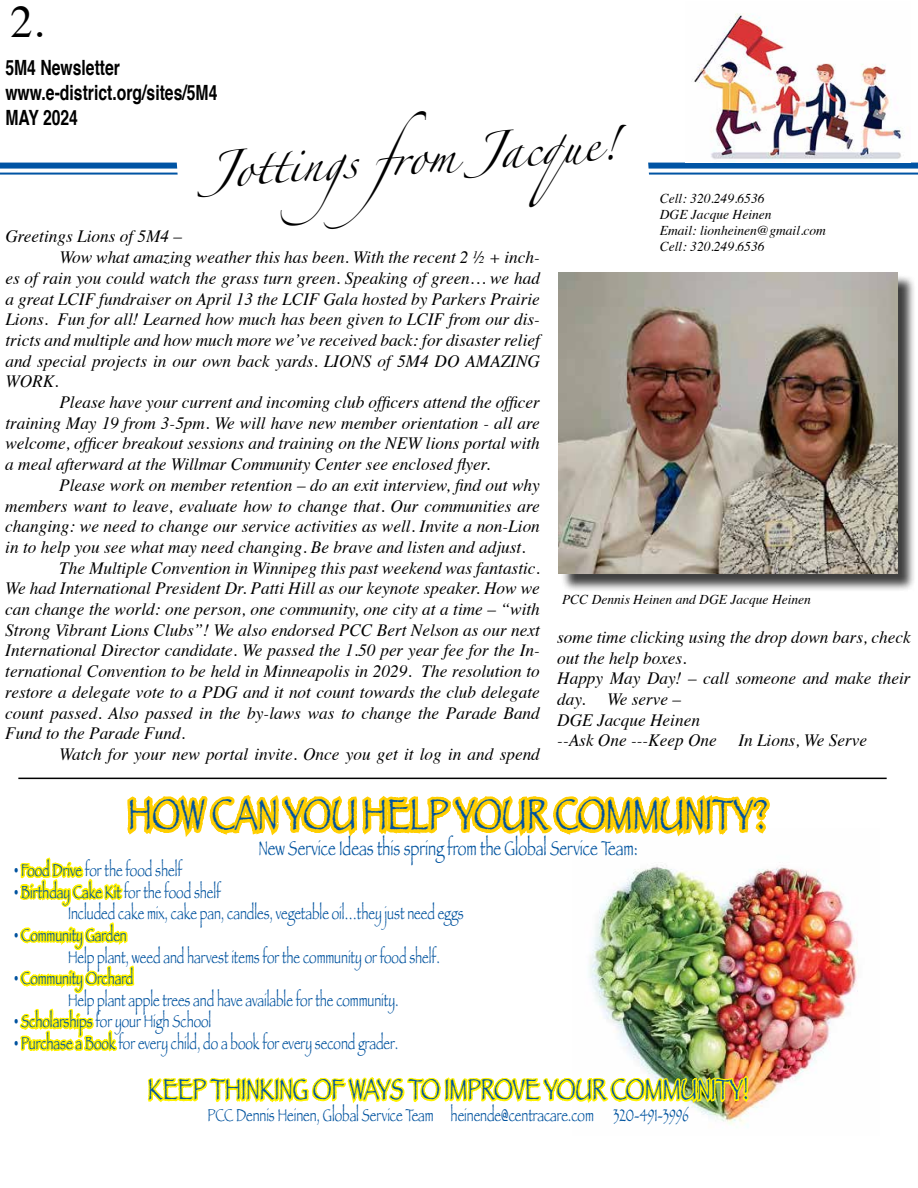
<style>
.page{position:relative;width:918px;height:1188px;background:#fff}
.page>*{position:absolute;margin:0;border:0;box-sizing:border-box;transform-origin:0 0}
.t1{font:condensed 45px "Papyrus";color:#00539f}
.t2{font:45px "Times";color:#000}
.t3{font:33px "Zapfino";color:#000}
.t4{font:condensed 30px "Papyrus";color:#00539f}
.t5{font:condensed 21px "Papyrus";color:#00539f}
.t6{font:700 21px/25.2px "Helvetica";color:#000;scale:.75 1}
.t7{font:condensed 18px/21.6px "Papyrus";color:#00539f}
.t8{font:italic 17.25px/20.7px "Times";color:#000}
.t9{font:italic 13.5px/16.2px "Times";color:#000}
</style>
<div class="page">
<img style="left:775px;top:867px;width:83px;height:226px">
<div style="left:0;top:163px;width:918px;height:6px;background:#0054a4"></div>
<hr style="left:0;top:173px;width:918px;height:2px;background:#0054a4">
<img style="left:692px;top:13px;width:211px;height:147px">
<div style="left:175px;top:162px;width:474px;height:13px;background:#fff"></div>
<div style="left:561px;top:275px;width:355px;height:318px;background:#000;opacity:.75"></div>
<img style="left:558px;top:272px;width:339px;height:302px">
<hr style="left:18px;top:778px;width:869px;height:1px;background:#000">
<svg style="left:18px;top:563px;width:757px;height:564px"></svg>
<h1 class="t2" style="left:10px;top:-20px;width:35px">2.</h1>
<p class="t6" style="left:5px;top:55px;width:284px">5M4 Newsletter www.e-district.org/sites/5M4<br>MAY 2024</p>
<h2 class="t3" style="left:206px;top:157px;width:413px;rotate:-4deg">Jottings from Jacque!</h2>
<p class="t9" style="left:660px;top:189px;width:168px">Cell: 320.249.6536<br>DGE Jacque Heinen<br>Email: lionheinen@gmail.com<br>Cell: 320.249.6536</p>
<p class="t8" style="left:5px;top:225px;width:178px">Greetings Lions of 5M4 –</p>
<p class="t8" style="left:59px;top:246px;width:482px">Wow what amazing weather this has been. With the recent 2 ½ + inch-</p>
<p class="t8" style="left:5px;top:267px;width:536px">es of rain you could watch the grass turn green. Speaking of green… we had</p>
<p class="t8" style="left:5px;top:287px;width:536px">a great LCIF fundraiser on April 13 the LCIF Gala hosted by Parkers Prairie</p>
<p class="t8" style="left:5px;top:308px;width:536px">Lions. Fun for all! Learned how much has been given to LCIF from our dis-</p>
<p class="t8" style="left:5px;top:329px;width:536px">tricts and multiple and how much more we’ve received back: for disaster relief</p>
<p class="t8" style="left:5px;top:349px;width:536px">and special projects in our own back yards. LIONS of 5M4 DO AMAZING</p>
<p class="t8" style="left:5px;top:370px;width:55px">WORK.</p>
<p class="t8" style="left:59px;top:391px;width:482px">Please have your current and incoming club officers attend the officer</p>
<p class="t8" style="left:5px;top:412px;width:536px">training May 19 from 3-5pm. We will have new member orientation - all are</p>
<p class="t8" style="left:5px;top:432px;width:536px">welcome, officer breakout sessions and training on the NEW lions portal with</p>
<p class="t8" style="left:5px;top:453px;width:486px">a meal afterward at the Willmar Community Center see enclosed flyer.</p>
<p class="t8" style="left:59px;top:474px;width:482px">Please work on member retention – do an exit interview, find out why</p>
<p class="t8" style="left:5px;top:494px;width:536px">members want to leave, evaluate how to change that. Our communities are</p>
<p class="t8" style="left:5px;top:515px;width:536px">changing: we need to change our service activities as well. Invite a non-Lion</p>
<p class="t8" style="left:5px;top:536px;width:522px">in to help you see what may need changing. Be brave and listen and adjust.</p>
<p class="t8" style="left:59px;top:556px;width:482px">The Multiple Convention in Winnipeg this past weekend was fantastic.</p>
<p class="t8" style="left:5px;top:577px;width:536px">We had International President Dr. Patti Hill as our keynote speaker. How we</p>
<p class="t8" style="left:5px;top:598px;width:536px">can change the world: one person, one community, one city at a time – “with</p>
<p class="t8" style="left:5px;top:619px;width:536px">Strong Vibrant Lions Clubs”! We also endorsed PCC Bert Nelson as our next</p>
<p class="t8" style="left:5px;top:639px;width:536px">International Director candidate. We passed the 1.50 per year fee for the In-</p>
<p class="t8" style="left:5px;top:660px;width:536px">ternational Convention to be held in Minneapolis in 2029. The resolution to</p>
<p class="t8" style="left:5px;top:681px;width:536px">restore a delegate vote to a PDG and it not count towards the club delegate</p>
<p class="t8" style="left:5px;top:701px;width:536px">count passed. Also passed in the by-laws was to change the Parade Band</p>
<p class="t8" style="left:5px;top:722px;width:181px">Fund to the Parade Fund.</p>
<p class="t8" style="left:59px;top:743px;width:482px">Watch for your new portal invite. Once you get it log in and spend</p>
<p class="t9" style="left:562px;top:591px;width:250px">PCC Dennis Heinen and DGE Jacque Heinen</p>
<p class="t8" style="left:557px;top:626px;width:355px">some time clicking using the drop down bars, check out the help boxes.<br>Happy May Day! – call someone and make their day.</p>
<p class="t8" style="left:557px;top:688px;width:161px;text-indent:50px">We serve –<br>DGE Jacque Heinen --Ask One ---Keep One</p>
<p class="t8" style="left:738px;top:729px;width:130px">In Lions, We Serve</p>
<h1 class="t1" style="left:128px;top:788px;width:641px">How can You Help your Community?</h1>
<p class="t5" style="left:258px;top:835px;width:381px">New Service Ideas this spring from the Global Service Team:</p>
<p class="t7" style="left:14px;top:859px;width:170px">• Food Drive for the food shelf</p>
<p class="t7" style="left:14px;top:881px;width:209px">• Birthday Cake Kit for the food shelf<br>I</p>
<p class="t7" style="left:71px;top:902px;width:394px">ncluded cake mix, cake pan, candles, vegetable oil…they just need eggs</p>
<p class="t7" style="left:68px;top:924px;width:373px;text-indent:-54px">• Community Garden<br>Help plant, weed and harvest items for the community or food shelf.</p>
<p class="t7" style="left:68px;top:967px;width:332px;text-indent:-54px">• Community Orchard<br>Help plant apple trees and have available for the community.</p>
<p class="t7" style="left:14px;top:1010px;width:199px">• Scholarships for your High School</p>
<p class="t7" style="left:14px;top:1032px;width:386px">• Purchase a Book for every child, do a book for every second grader.</p>
<h3 class="t4" style="left:148px;top:1071px;width:602px">Keep thinking of ways to improve your community!</h3>
<p class="t7" style="left:208px;top:1104px;width:483px">PCC Dennis Heinen, Global Service Team heinende@centracare.com 320-491-3996</p>
</div>
